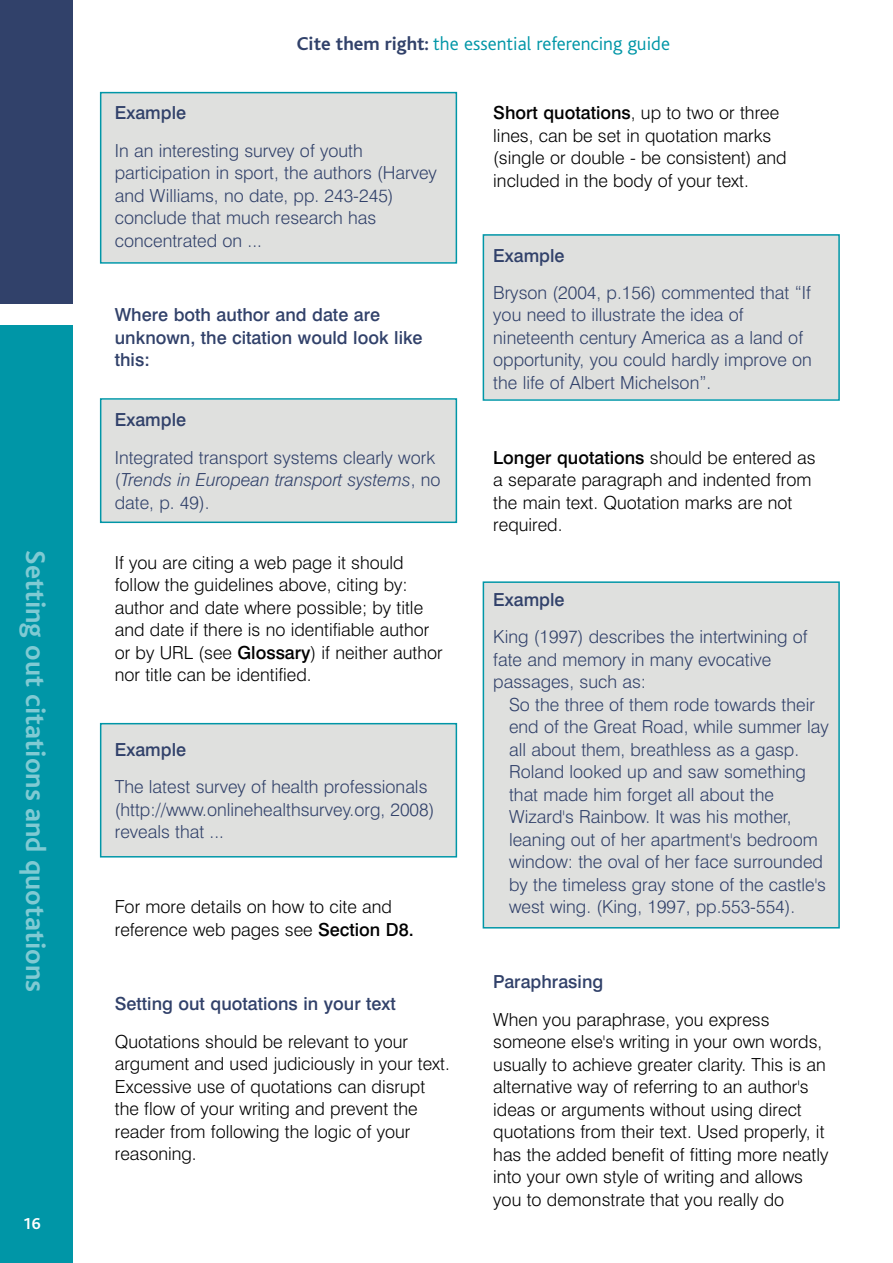
<style>
.page{position:relative;width:893px;height:1263px;background:#fff}
.page>*{position:absolute;margin:0;border:0;box-sizing:border-box;transform-origin:0 0}
.t1{font:700 28.5px "Bliss";color:#80cad3}
.t2{font:300 19.5px "Bliss";color:#0096a7}
.t3{font:300 18px/22.5px "Swiss 721 BT";color:#000}
.t4{font:300 18px/22.5px "Swiss 721 BT";color:#31416a}
.t5{font:500 18px/22.5px "Swiss 721 BT";color:#31416a}
.t6{font:700 16.5px "Bliss";color:#fff}
.s1{font-weight:700;color:#31416a}
.s2{font-style:italic}
.s3{font-weight:500}
</style>
<div class="page">
<div style="left:484px;top:236px;width:354px;height:163px;background:#dfe0de"></div>
<div style="left:483px;top:234px;width:357px;height:167px;border:2px solid #0096a7"></div>
<div style="left:484px;top:583px;width:354px;height:344px;background:#dfe0de"></div>
<div style="left:483px;top:581px;width:357px;height:347px;border:2px solid #0096a7"></div>
<div style="left:101px;top:93px;width:355px;height:169px;background:#dfe0de"></div>
<div style="left:100px;top:92px;width:357px;height:172px;border:2px solid #0096a7"></div>
<div style="left:101px;top:400px;width:355px;height:121px;background:#dfe0de"></div>
<div style="left:100px;top:398px;width:357px;height:125px;border:2px solid #0096a7"></div>
<div style="left:101px;top:724px;width:355px;height:132px;background:#dfe0de"></div>
<div style="left:100px;top:723px;width:357px;height:134px;border:2px solid #0096a7"></div>
<div style="left:0;top:0;width:72px;height:1263px;background:#0096a7"></div>
<div style="left:0;top:9px;width:72px;height:316px;background:#fff"></div>
<div style="left:0;top:0;width:72px;height:304px;background:#31416a"></div>
<h1 class="t1" style="left:45px;top:550px;width:443px;rotate:90deg">Setting out citations and quotations</h1>
<p class="t6" style="left:23px;top:1218px;width:19px">16</p>
<p class="t2" style="left:297px;top:38px;width:375px"><span class="s1">Cite them right:</span> the essential referencing guide</p>
<p class="t5" style="left:115px;top:103px;width:73px">Example</p>
<p class="t4" style="left:115px;top:141px;width:324px">In an interesting survey of youth participation in sport, the authors (Harvey and Williams, no date, pp. 243-245) conclude that much research has concentrated on ...</p>
<p class="t5" style="left:115px;top:306px;width:309px">Where both author and date are unknown, the citation would look like this:</p>
<p class="t5" style="left:115px;top:410px;width:73px">Example</p>
<p class="t4" style="left:115px;top:448px;width:327px">Integrated transport systems clearly work (<span class="s2">Trends in European transport systems</span>, no date, p. 49).</p>
<p class="t3" style="left:115px;top:553px;width:329px">If you are citing a web page it should follow the guidelines above, citing by: author and date where possible; by title and date if there is no identifiable author or by URL (see <span class="s3">Glossary</span>) if neither author nor title can be identified.</p>
<p class="t5" style="left:115px;top:740px;width:73px">Example</p>
<p class="t4" style="left:115px;top:777px;width:321px">The latest survey of health professionals (http://www.onlinehealthsurvey.org, 2008) reveals that ...</p>
<p class="t3" style="left:115px;top:897px;width:300px">For more details on how to cite and reference web pages see <span class="s3">Section D8.</span></p>
<p class="t5" style="left:115px;top:994px;width:283px">Setting out quotations in your text</p>
<p class="t3" style="left:115px;top:1032px;width:337px">Quotations should be relevant to your argument and used judiciously in your text.<br>Excessive use of quotations can disrupt the flow of your writing and prevent the reader from following the logic of your reasoning.</p>
<p class="t3" style="left:493px;top:103px;width:295px"><span class="s3">Short quotations</span>, up to two or three lines, can be set in quotation marks (single or double - be consistent) and included in the body of your text.</p>
<p class="t5" style="left:493px;top:246px;width:73px">Example</p>
<p class="t4" style="left:493px;top:283px;width:320px">Bryson (2004, p.156) commented that “If you need to illustrate the idea of nineteenth century America as a land of opportunity, you could hardly improve on the life of Albert Michelson”.</p>
<p class="t3" style="left:493px;top:448px;width:324px"><span class="s3">Longer quotations</span> should be entered as a separate paragraph and indented from the main text. Quotation marks are not required.</p>
<p class="t5" style="left:493px;top:590px;width:73px">Example</p>
<p class="t4" style="left:493px;top:627px;width:316px">King (1997) describes the intertwining of fate and memory in many evocative passages, such as:</p>
<p class="t4" style="left:509px;top:695px;width:321px">So the three of them rode towards their end of the Great Road, while summer lay all about them, breathless as a gasp.<br>Roland looked up and saw something that made him forget all about the Wizard's Rainbow. It was his mother, leaning out of her apartment's bedroom window: the oval of her face surrounded by the timeless gray stone of the castle's west wing. (King, 1997, pp.553-554).</p>
<p class="t5" style="left:493px;top:972px;width:111px">Paraphrasing</p>
<p class="t3" style="left:493px;top:1010px;width:337px">When you paraphrase, you express someone else's writing in your own words, usually to achieve greater clarity. This is an alternative way of referring to an author's ideas or arguments without using direct quotations from their text. Used properly, it has the added benefit of fitting more neatly into your own style of writing and allows you to demonstrate that you really do</p>
</div>
